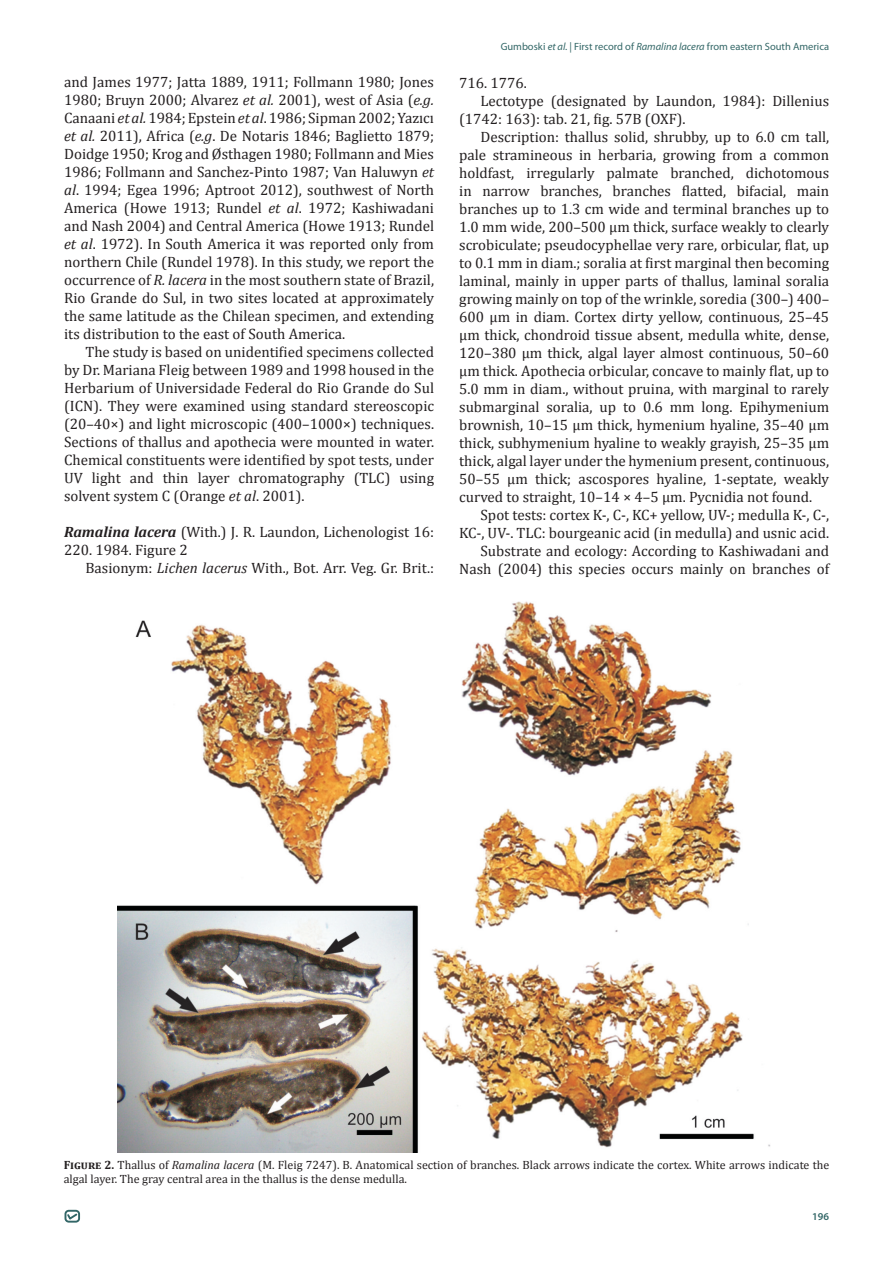
<style>
.page{position:relative;width:893px;height:1263px;background:#fff}
.page>*{position:absolute;margin:0;border:0;box-sizing:border-box;transform-origin:0 0}
.t1{font:15px/18px "Cambria";color:#231f20;text-align:justify}
.t2{font:12px/13.5px "Cambria";color:#231f20}
.t3{font:10.5px "Myriad Pro";color:#336767}
.t4{font:600 10.5px "Myriad Pro";color:#336767}
.s1{font-style:italic}
.s2{font-weight:700;font-style:italic}
.s3{font-weight:700}
</style>
<div class="page">
<div style="left:65px;top:1210px;width:15px;height:12px;border:2px solid #326667;border-radius:3px"></div>
<svg style="left:66px;top:1212px;width:13px;height:9px"></svg>
<img style="left:117px;top:601px;width:654px;height:552px">
<p class="t1" style="left:64px;top:73px;width:371px">and James 1977; Jatta 1889, 1911; Follmann 1980; Jones 1980; Bruyn 2000; Alvarez <span class="s1">et al.</span> 2001), west of Asia (<span class="s1">e.g.<br></span>Canaani <span class="s1">et al.</span> 1984; Epstein <span class="s1">et al</span>. 1986; Sipman 2002; Yazıcı <span class="s1">et al.</span> 2011), Africa (<span class="s1">e.g</span>. De Notaris 1846; Baglietto 1879; Doidge 1950; Krog and Østhagen 1980; Follmann and Mies 1986; Follmann and Sanchez-Pinto 1987; Van Haluwyn <span class="s1">et al</span>. 1994; Egea 1996; Aptroot 2012), southwest of North America (Howe 1913; Rundel <span class="s1">et al</span>. 1972; Kashiwadani and Nash 2004) and Central America (Howe 1913; Rundel <span class="s1">et al</span>. 1972). In South America it was reported only from northern Chile (Rundel 1978). In this study, we report the occurrence of <span class="s1">R. lacera</span> in the most southern state of Brazil, Rio Grande do Sul, in two sites located at approximately the same latitude as the Chilean specimen, and extending its distribution to the east of South America.</p>
<p class="t1" style="left:64px;top:343px;width:371px;text-indent:21px">The study is based on unidentified specimens collected by Dr. Mariana Fleig between 1989 and 1998 housed in the Herbarium of Universidade Federal do Rio Grande do Sul (ICN). They were examined using standard stereoscopic (20–40×) and light microscopic (400–1000×) techniques.<br>Sections of thallus and apothecia were mounted in water.<br>Chemical constituents were identified by spot tests, under UV light and thin layer chromatography (TLC) using solvent system C (Orange <span class="s1">et al</span>. 2001).</p>
<p class="t1" style="left:64px;top:523px;width:371px"><span class="s2">Ramalina lacera</span> (With.) J. R. Laundon, Lichenologist 16:<br>220. 1984. Figure 2</p>
<p class="t1" style="left:85px;top:559px;width:350px">Basionym: <span class="s1">Lichen lacerus</span> With., Bot. Arr. Veg. Gr. Brit.:</p>
<p class="t3" style="left:501px;top:40px;width:330px">Gumboski <span class="s1">et al.</span> | First record of <span class="s1">Ramalina lacera</span> from eastern South America</p>
<p class="t1" style="left:459px;top:74px;width:69px">716. 1776.</p>
<p class="t1" style="left:459px;top:92px;width:371px;text-indent:21px">Lectotype (designated by Laundon, 1984): Dillenius (1742: 163): tab. 21, fig. 57B (OXF).</p>
<p class="t1" style="left:459px;top:128px;width:371px;text-indent:21px">Description: thallus solid, shrubby, up to 6.0 cm tall, pale stramineous in herbaria, growing from a common holdfast, irregularly palmate branched, dichotomous in narrow branches, branches flatted, bifacial, main branches up to 1.3 cm wide and terminal branches up to 1.0 mm wide, 200–500 µm thick, surface weakly to clearly scrobiculate; pseudocyphellae very rare, orbicular, flat, up to 0.1 mm in diam.; soralia at first marginal then becoming laminal, mainly in upper parts of thallus, laminal soralia growing mainly on top of the wrinkle, soredia (300–) 400– 600 µm in diam. Cortex dirty yellow, continuous, 25–45 µm thick, chondroid tissue absent, medulla white, dense, 120–380 µm thick, algal layer almost continuous, 50–60 µm thick. Apothecia orbicular, concave to mainly flat, up to 5.0 mm in diam., without pruina, with marginal to rarely submarginal soralia, up to 0.6 mm long. Epihymenium brownish, 10–15 µm thick, hymenium hyaline, 35–40 µm thick, subhymenium hyaline to weakly grayish, 25–35 µm thick, algal layer under the hymenium present, continuous, 50–55 µm thick; ascospores hyaline, 1-septate, weakly curved to straight, 10–14 × 4–5 µm. Pycnidia not found.</p>
<p class="t1" style="left:459px;top:506px;width:371px;text-align:right">Spot tests: cortex K-, C-, KC+ yellow, UV-; medulla K-, C-,<br>KC-, UV-. TLC: bourgeanic acid (in medulla) and usnic acid.</p>
<p class="t1" style="left:459px;top:542px;width:371px;text-align:right">Substrate and ecology: According to Kashiwadani and<br>Nash (2004) this species occurs mainly on branches of</p>
<p class="t2" style="left:64px;top:1158px;width:767px"><span class="s3">Figure 2.</span> Thallus of <span class="s1">Ramalina lacera</span> (M. Fleig 7247). B. Anatomical section of branches. Black arrows indicate the cortex. White arrows indicate the algal layer. The gray central area in the thallus is the dense medulla.</p>
<p class="t4" style="left:812px;top:1209px;width:18px">196</p>
</div>
